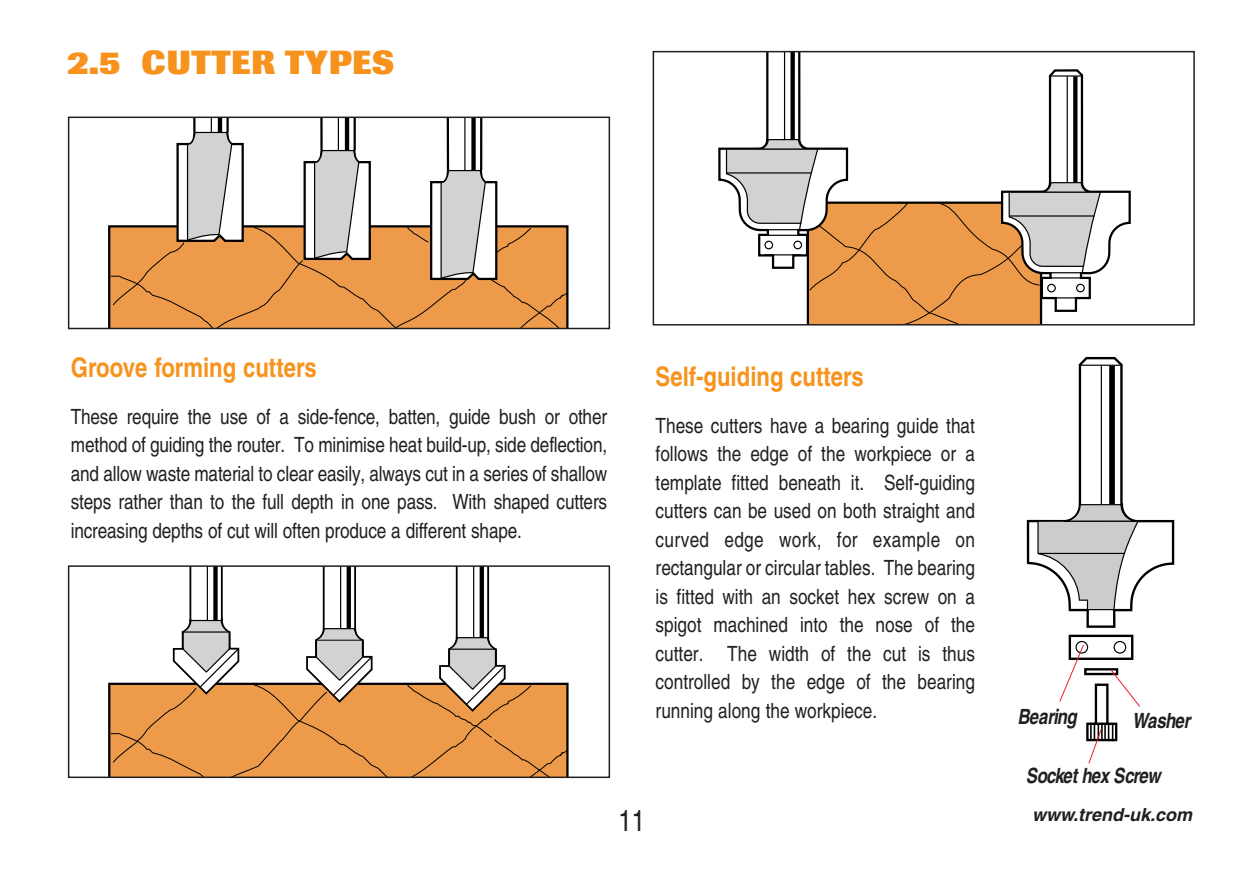
<style>
.page{position:relative;width:1259px;height:893px;background:#fff}
.page>*{position:absolute;margin:0;border:0;box-sizing:border-box;transform-origin:0 0}
.t1{font:800 33px "Imago";letter-spacing:.02em;color:#f7931d}
.t2{font:30px "Helvetica";color:#231f20;scale:.8 1}
.t3{font:700 27px "Helvetica";color:#f7931d;scale:.82 1}
.t4{font:21px/28.5px "Helvetica";letter-spacing:-.005em;color:#231f20;text-align:justify;scale:.82 1}
.t5{font:italic 700 21px "Helvetica";color:#231f20;scale:.8 1}
.t6{font:italic 700 18px "Helvetica";color:#231f20}
</style>
<div class="page">
<svg style="left:110px;top:120px;width:458px;height:206px"></svg>
<hr style="left:338px;top:117px;width:1px;height:33px;background:#000">
<hr style="left:345px;top:117px;width:4px;height:33px;background:#000">
<div style="left:68px;top:117px;width:542px;height:212px;border:2px solid #231f20"></div>
<svg style="left:718px;top:54px;width:413px;height:268px"></svg>
<hr style="left:727px;top:172px;width:84px;height:1px;background:#000">
<hr style="left:784px;top:52px;width:1px;height:87px;background:#000">
<div style="left:790px;top:52px;width:5px;height:87px;background:#000"></div>
<div style="left:653px;top:51px;width:542px;height:274px;border:2px solid #231f20"></div>
<svg style="left:108px;top:568px;width:460px;height:207px"></svg>
<hr style="left:449px;top:648px;width:46px;height:2px;background:#000">
<hr style="left:473px;top:566px;width:1px;height:71px;background:#000">
<hr style="left:480px;top:566px;width:4px;height:71px;background:#000">
<div style="left:68px;top:565px;width:542px;height:213px;border:2px solid #231f20"></div>
<div style="left:1095px;top:683px;width:13px;height:42px;background:#fff;border:2px solid #000"></div>
<div style="left:1086px;top:722px;width:31px;height:19px;background:#909090;border:2px solid #000"></div>
<svg style="left:1026px;top:357px;width:149px;height:350px"></svg>
<svg style="left:1088px;top:723px;width:25px;height:40px"></svg>
<h1 class="t1" style="left:68px;top:51px;width:327px">2.5 CUTTER TYPES</h1>
<p class="t3" style="left:71px;top:358px;width:301px">Groove forming cutters</p>
<p class="t4" style="left:71px;top:404px;width:655px">These require the use of a side-fence, batten, guide bush or other method of guiding the router. To minimise heat build-up, side deflection, and allow waste material to clear easily, always cut in a series of shallow steps rather than to the full depth in one pass. With shaped cutters increasing depths of cut will often produce a different shape.</p>
<p class="t3" style="left:656px;top:367px;width:255px">Self-guiding cutters</p>
<p class="t4" style="left:656px;top:413px;width:391px">These cutters have a bearing guide that follows the edge of the workpiece or a template fitted beneath it. Self-guiding cutters can be used on both straight and curved edge work, for example on rectangular or circular tables. The bearing is fitted with an socket hex screw on a spigot machined into the nose of the cutter. The width of the cut is thus controlled by the edge of the bearing running along the workpiece.</p>
<p class="t5" style="left:1017px;top:708px;width:79px">Bearing</p>
<p class="t5" style="left:1132px;top:713px;width:78px">Washer</p>
<p class="t5" style="left:1026px;top:768px;width:174px">Sockethex Screw</p>
<h2 class="t2" style="left:618px;top:809px;width:35px">11</h2>
<p class="t6" style="left:1032px;top:808px;width:165px">www.trend-uk.com</p>
</div>
